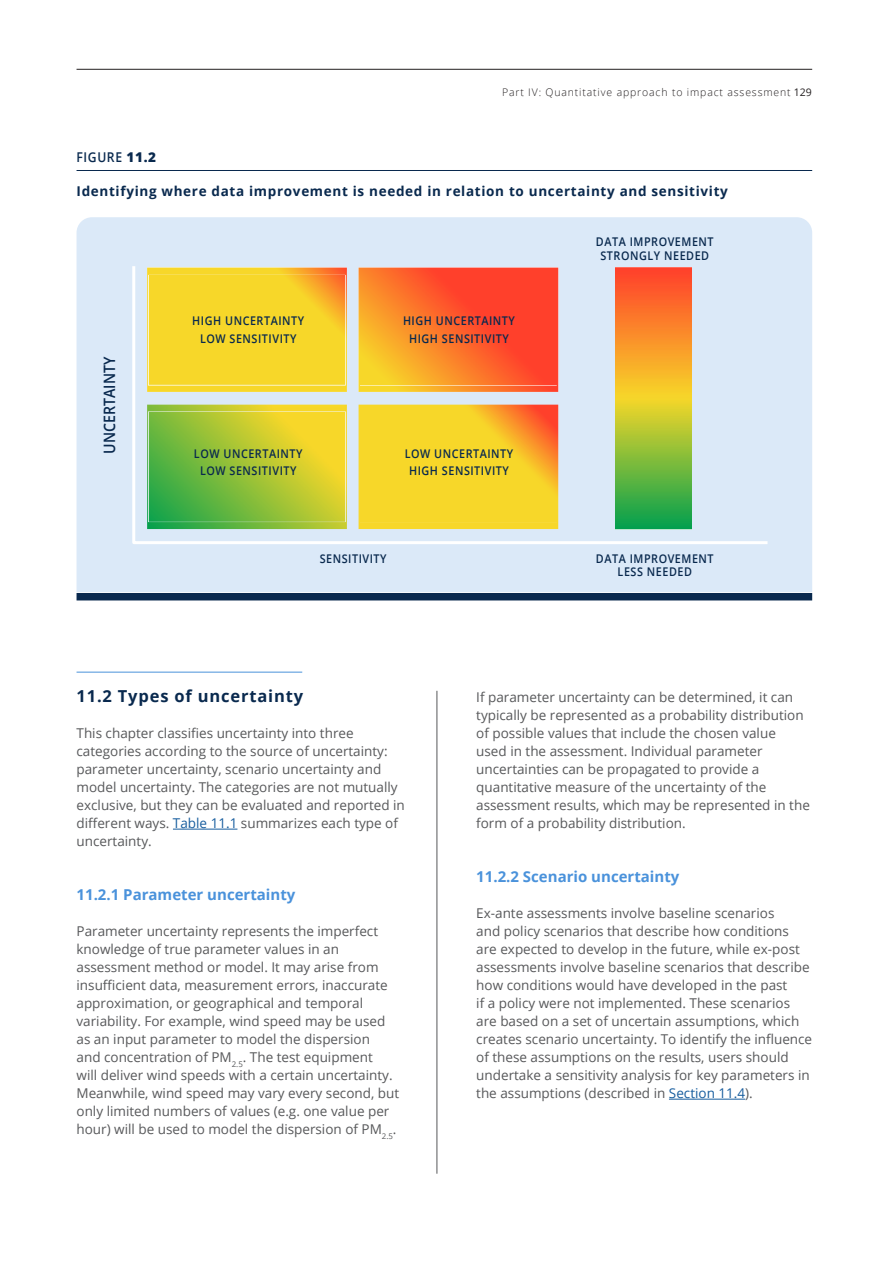
<style>
.page{position:relative;width:893px;height:1263px;background:#fff}
.page>*{position:absolute;margin:0;border:0;box-sizing:border-box;transform-origin:0 0}
.Head_2{font:700 16.5px "Open Sans";letter-spacing:.05em;color:#09294e}
.t1{font:600 15.75px "Open Sans";color:#09294e;scale:.9 1}
.Head_3{font:700 15px "Open Sans";color:#4a92db}
.Body{font:13.5px/18px "Open Sans";color:#57585a}
.t2{font:700 13.5px "Open Sans";letter-spacing:.05em;color:#09294e}
.t3{font:600 13.5px "Open Sans";letter-spacing:.05em;color:#09294e;scale:.9 1}
.t4{font:600 12px "Open Sans";letter-spacing:.05em;color:#09294e;scale:.9 1}
.t5{font:300 10.5px "Open Sans";letter-spacing:.08em;color:#231f20}
.s1{font-weight:400}
.s2{font-weight:800}
.s3{color:#175d9e}
</style>
<div class="page">
<hr style="left:77px;top:69px;width:735px;height:1px;background:#231f20">
<hr style="left:437px;top:691px;width:1px;height:483px;background:#57585a">
<hr style="left:669px;top:1099px;width:76px;height:1px;background:#175d9e">
<hr style="left:77px;top:672px;width:225px;height:1px;background:#4a92db">
<hr style="left:173px;top:829px;width:64px;height:1px;background:#175d9e">
<div style="left:77px;top:217px;width:735px;height:375px;background:#dbe9f8"></div>
<div style="left:77px;top:593px;width:735px;height:7px;background:#09294e"></div>
<hr style="left:77px;top:170px;width:735px;height:1px;background:#09294e">
<svg style="left:131px;top:263px;width:639px;height:283px;background:#dbc372"></svg>
<p class="t5" style="left:502px;top:85px;width:311px">Part IV: Quantitative approach to impact assessment <span class="s1">129</span></p>
<p class="t3" style="left:77px;top:148px;width:90px">FIGURE <span class="s2">11.2</span></p>
<p class="t2" style="left:77px;top:182px;width:653px">Identifying where data improvement is needed in relation to uncertainty and sensitivity</p>
<p class="t1" style="left:99px;top:453px;width:109px;rotate:-90deg">UNCERTAINTY</p>
<p class="t4" style="left:192px;top:313px;width:126px">HIGH UNCERTAINTY</p>
<p class="t4" style="left:200px;top:330px;width:109px">LOW SENSITIVITY</p>
<p class="t4" style="left:403px;top:313px;width:126px">HIGH UNCERTAINTY</p>
<p class="t4" style="left:409px;top:330px;width:112px">HIGH SENSITIVITY</p>
<p class="t4" style="left:194px;top:445px;width:122px">LOW UNCERTAINTY</p>
<p class="t4" style="left:200px;top:463px;width:109px">LOW SENSITIVITY</p>
<p class="t4" style="left:405px;top:445px;width:122px">LOW UNCERTAINTY</p>
<p class="t4" style="left:409px;top:463px;width:112px">HIGH SENSITIVITY</p>
<p class="t4" style="left:320px;top:550px;width:76px">SENSITIVITY</p>
<p class="t4" style="left:596px;top:234px;width:132px">DATA IMPROVEMENT</p>
<p class="t4" style="left:600px;top:247px;width:122px">STRONGLY NEEDED</p>
<p class="t4" style="left:596px;top:550px;width:132px">DATA IMPROVEMENT</p>
<p class="t4" style="left:618px;top:563px;width:84px">LESS NEEDED</p>
<p class="Head_2" style="left:77px;top:684px;width:228px">11.2 Types of uncertainty</p>
<p class="Body" style="left:77px;top:724px;width:330px">This chapter classifies uncertainty into three categories according to the source of uncertainty: parameter uncertainty, scenario uncertainty and model uncertainty. The categories are not mutually exclusive, but they can be evaluated and reported in different ways. <span class="s3">Table 11.1</span> summarizes each type of uncertainty.</p>
<p class="Head_3" style="left:77px;top:884px;width:220px">11.2.1 Parameter uncertainty</p>
<p class="Body" style="left:77px;top:922px;width:324px">Parameter uncertainty represents the imperfect knowledge of true parameter values in an assessment method or model. It may arise from insufficient data, measurement errors, inaccurate approximation, or geographical and temporal variability. For example, wind speed may be used as an input parameter to model the dispersion<br>and concentration of PM<sub>2.5</sub>. The test equipment<br>will deliver wind speeds with a certain uncertainty.<br>Meanwhile, wind speed may vary every second, but only limited numbers of values (e.g. one value per hour) will be used to model the dispersion of PM<sub>2.5</sub>.</p>
<p class="Body" style="left:476px;top:688px;width:335px">If parameter uncertainty can be determined, it can typically be represented as a probability distribution of possible values that include the chosen value<br>used in the assessment. Individual parameter uncertainties can be propagated to provide a quantitative measure of the uncertainty of the assessment results, which may be represented in the form of a probability distribution.</p>
<p class="Head_3" style="left:476px;top:866px;width:205px">11.2.2 Scenario uncertainty</p>
<p class="Body" style="left:476px;top:904px;width:337px">Ex-ante assessments involve baseline scenarios<br>and policy scenarios that describe how conditions are expected to develop in the future, while ex-post assessments involve baseline scenarios that describe how conditions would have developed in the past<br>if a policy were not implemented. These scenarios are based on a set of uncertain assumptions, which creates scenario uncertainty. To identify the influence of these assumptions on the results, users should undertake a sensitivity analysis for key parameters in the assumptions (described in <span class="s3">Section 11.4</span>).</p>
</div>
